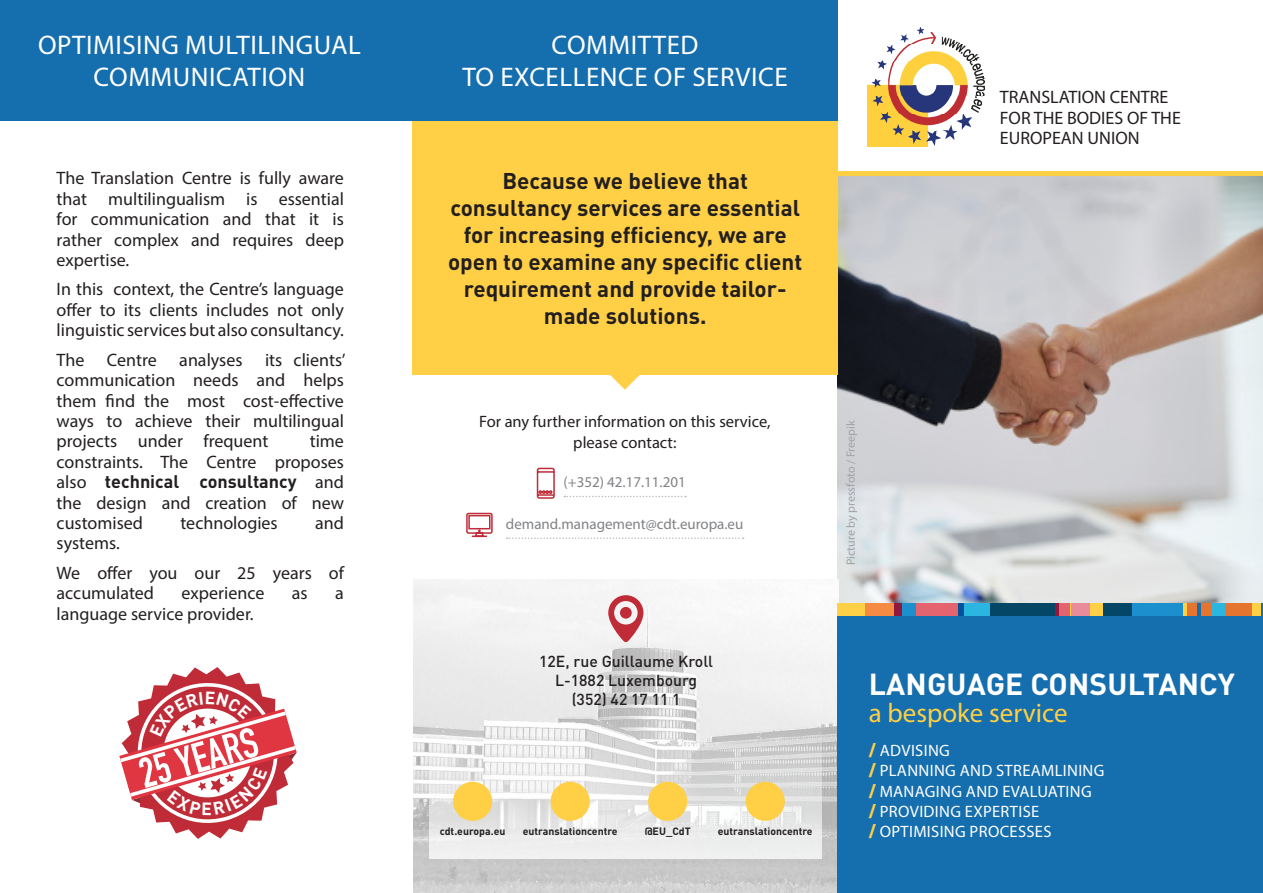
<style>
.page{position:relative;width:1263px;height:893px;background:#fff}
.page>*{position:absolute;margin:0;border:0;box-sizing:border-box;transform-origin:0 0}
.t1{font:700 41.55px "DIN Condensed";color:#fff}
.titre{font:700 30px "DIN Pro";letter-spacing:.005em;color:#fff}
.Top_of_the_page_-_sl{font:27px/32.4px "Myriad Pro";letter-spacing:.02em;color:#fff;text-align:center}
.titre-2{font:27px "Myriad Pro";color:#ffcf45}
.back_slogan{font:700 22.5px/27px "DIN Pro";color:#231f20;text-align:center}
.Translation_Centre{font:18px/20.4px "Myriad Pro";color:#231f20;text-align:justify}
.t2{font:16.5px/20.4px "Myriad Pro";letter-spacing:.02em;color:#fff}
.t3{font:16.5px "Myriad Pro";color:#231f20}
.Address{font:500 15.75px "DIN Pro";color:#231f20}
.contact_phone___emai{font:15px "Myriad Pro";color:#808285}
.t4{font:12px "Myriad Pro";color:#a1a3a6}
.t5{font:700 10.5px "DIN Pro";color:#231f20}
.s1{font-family:"DIN Pro";font-weight:700}
.s2{font-family:"DIN Pro";font-weight:900;color:#ffcf45}
</style>
<div class="page">
<img style="left:838px;top:176px;width:425px;height:427px">
<svg style="left:608px;top:374px;width:34px;height:16px"></svg>
<img style="left:413px;top:579px;width:425px;height:313px">
<svg style="left:430px;top:579px;width:392px;height:280px"></svg>
<div style="left:551px;top:781px;width:39px;height:39px;background:#ffcf45;border-radius:50%"></div>
<div style="left:746px;top:781px;width:39px;height:39px;background:#ffcf45;border-radius:50%"></div>
<div style="left:648px;top:781px;width:39px;height:39px;background:#ffcf45;border-radius:50%"></div>
<div style="left:453px;top:781px;width:39px;height:39px;background:#ffcf45;border-radius:50%"></div>
<svg style="left:608px;top:595px;width:35px;height:47px"></svg>
<svg style="left:564px;top:495px;width:122px;height:2px"></svg>
<svg style="left:536px;top:467px;width:19px;height:32px"></svg>
<svg style="left:507px;top:537px;width:237px;height:2px"></svg>
<svg style="left:466px;top:512px;width:27px;height:26px"></svg>
<div style="left:412px;top:0;width:426px;height:121px;background:#156ead"></div>
<div style="left:0;top:0;width:412px;height:121px;background:#156ead"></div>
<img style="left:867px;top:27px;width:118px;height:119px">
<div style="left:412px;top:121px;width:426px;height:253px;background:#ffcf45"></div>
<div style="left:838px;top:171px;width:425px;height:5px;background:#ffcf45"></div>
<div style="left:838px;top:603px;width:425px;height:289px;background:#156ead"></div>
<div style="left:838px;top:603px;width:423px;height:12px;background:#ffcf45"></div>
<div style="left:866px;top:603px;width:28px;height:12px;background:#f58a43"></div>
<div style="left:894px;top:603px;width:7px;height:12px;background:#91183d"></div>
<div style="left:903px;top:603px;width:15px;height:12px;background:#1c8fcf"></div>
<div style="left:917px;top:603px;width:43px;height:12px;background:#e3636e"></div>
<div style="left:958px;top:603px;width:6px;height:12px;background:#01529b"></div>
<div style="left:964px;top:603px;width:26px;height:12px;background:#2bb5e1"></div>
<div style="left:990px;top:603px;width:65px;height:12px;background:#044665"></div>
<hr style="left:1055px;top:603px;width:4px;height:12px;background:#91183d">
<div style="left:1060px;top:603px;width:10px;height:12px;background:#e3636e"></div>
<div style="left:1071px;top:603px;width:19px;height:12px;background:#ea8b9c"></div>
<div style="left:1103px;top:603px;width:33px;height:12px;background:#044665"></div>
<div style="left:1132px;top:603px;width:51px;height:12px;background:#1c8fcf"></div>
<div style="left:1187px;top:603px;width:65px;height:12px;background:#e5742e"></div>
<hr style="left:1197px;top:603px;width:4px;height:12px;background:#156ead">
<div style="left:1212px;top:603px;width:13px;height:12px;background:#2bb5e1"></div>
<svg style="left:119px;top:667px;width:178px;height:171px"></svg>
<p class="Top_of_the_page_-_sl" style="left:38px;top:28px;width:324px">OPTIMISING MULTILINGUAL<br>COMMUNICATION</p>
<p class="Translation_Centre" style="left:57px;top:168px;width:289px">The Translation Centre is fully aware that multilingualism is essential for communication and that it is rather complex and requires deep expertise.</p>
<p class="Translation_Centre" style="left:57px;top:279px;width:289px">In this context, the Centre’s language offer to its clients includes not only linguistic services but also consultancy.</p>
<p class="Translation_Centre" style="left:57px;top:349px;width:102px">The Centre</p>
<p class="Translation_Centre" style="left:179px;top:349px;width:65px">analyses</p>
<p class="Translation_Centre" style="left:57px;top:349px;width:290px;text-indent:208px">its clients’ communication needs and helps them find the most cost-effective ways to achieve their multilingual projects under frequent</p>
<p class="Translation_Centre" style="left:57px;top:431px;width:289px;text-indent:253px">time constraints. The Centre proposes also <span class="s1">technical consultancy</span> and the design and creation of new customised</p>
<p class="Translation_Centre" style="left:180px;top:512px;width:99px">technologies</p>
<p class="Translation_Centre" style="left:315px;top:512px;width:30px">and</p>
<p class="Translation_Centre" style="left:57px;top:533px;width:65px">systems.</p>
<p class="Translation_Centre" style="left:57px;top:562px;width:289px">We offer you our 25 years of accumulated</p>
<p class="Translation_Centre" style="left:182px;top:582px;width:84px">experience</p>
<p class="Translation_Centre" style="left:292px;top:582px;width:17px">as</p>
<p class="Translation_Centre" style="left:335px;top:582px;width:10px">a</p>
<p class="Translation_Centre" style="left:57px;top:603px;width:199px">language service provider.</p>
<h1 class="t1" style="left:132px;top:747px;width:123px;rotate:-16deg">25 YEARS</h1>
<p class="Top_of_the_page_-_sl" style="left:462px;top:28px;width:327px">COMMITTED<br>TO EXCELLENCE OF SERVICE</p>
<p class="back_slogan" style="left:448px;top:166px;width:356px">Because we believe that consultancy services are essential for increasing efficiency, we are open to examine any specific client requirement and provide tailor&shy;made solutions.</p>
<p class="Translation_Centre" style="left:1000px;top:87px;width:183px;text-align:left">TRANSLATION CENTRE<br>FOR THE BODIES OF THE<br>EUROPEAN UNION</p>
<p class="t3" style="left:479px;top:411px;width:293px">For any further information on this service,</p>
<p class="t3" style="left:573px;top:432px;width:105px">please contact:</p>
<p class="contact_phone___emai" style="left:564px;top:473px;width:124px">(+352) 42.17.11.201</p>
<p class="contact_phone___emai" style="left:506px;top:514px;width:239px">demand.management@cdt.europa.eu</p>
<p class="t4" style="left:843px;top:565px;width:146px;rotate:-90deg">Picture by pressfoto / Freepik</p>
<p class="Address" style="left:539px;top:650px;width:176px">12E, rue Guillaume Kroll</p>
<p class="Address" style="left:555px;top:669px;width:144px">L-1882 Luxembourg</p>
<p class="Address" style="left:572px;top:688px;width:111px">(352) 42 17 11 1</p>
<p class="t5" style="left:440px;top:824px;width:67px">cdt.europa.eu</p>
<p class="t5" style="left:523px;top:824px;width:96px">eutranslationcentre</p>
<p class="t5" style="left:645px;top:824px;width:48px">@EU_CdT</p>
<p class="t5" style="left:718px;top:824px;width:96px">eutranslationcentre</p>
<p class="titre" style="left:869px;top:663px;width:368px">LANGUAGE CONSULTANCY</p>
<p class="titre-2" style="left:869px;top:696px;width:200px">a bespoke service</p>
<p class="t2" style="left:869px;top:739px;width:237px"><span class="s2">/</span> ADVISING<br><span class="s2">/</span> PLANNING AND STREAMLINING <span class="s2">/</span> MANAGING AND EVALUATING<br><span class="s2">/</span> PROVIDING EXPERTISE<br><span class="s2">/</span> OPTIMISING PROCESSES</p>
</div>
